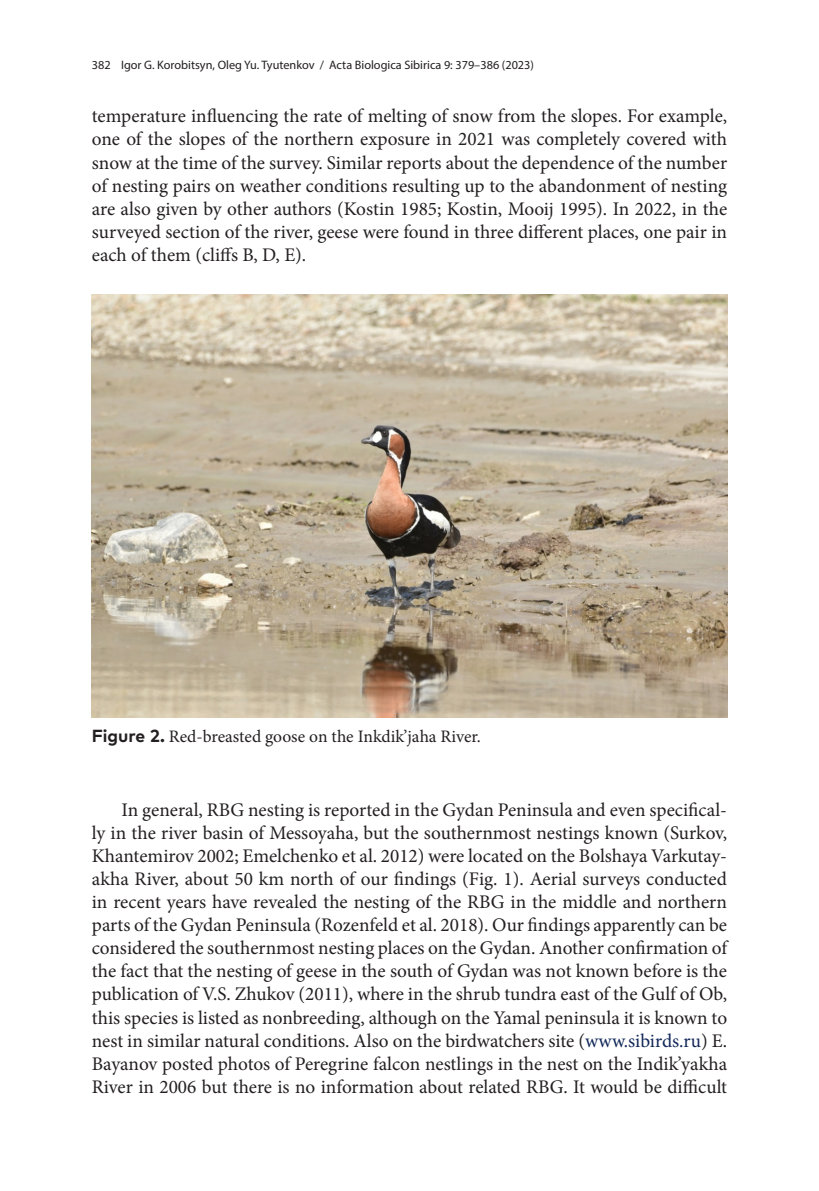
<style>
.page{position:relative;width:819px;height:1191px;background:#fff}
.page>*{position:absolute;margin:0;border:0;box-sizing:border-box;transform-origin:0 0}
.Body_text{font:19.25px/23.1px "Minion Pro";color:#231f20;text-align:justify}
.FIG_-_Caption{font:17.5px "Minion Pro";color:#231f20}
.t1{font:12.25px "Myriad Pro";color:#231f20}
.s1{font-family:"Mark";font-weight:700}
.s2{color:#122859}
</style>
<div class="page">
<img style="left:92px;top:294px;width:635px;height:423px">
<p class="t1" style="left:92px;top:57px;width:443px">382 Igor G. Korobitsyn, Oleg Yu. Tyutenkov / Acta Biologica Sibirica 9: 379–386 (2023)</p>
<p class="Body_text" style="left:92px;top:105px;width:637px">temperature influencing the rate of melting of snow from the slopes. For example, one of the slopes of the northern exposure in 2021 was completely covered with snow at the time of the survey. Similar reports about the dependence of the number of nesting pairs on weather conditions resulting up to the abandonment of nesting are also given by other authors (Kostin 1985; Kostin, Mooij 1995). In 2022, in the surveyed section of the river, geese were found in three different places, one pair in each of them (cliffs B, D, E).</p>
<p class="FIG_-_Caption" style="left:92px;top:725px;width:390px"><span class="s1">Figure 2.</span> Red-breasted goose on the Inkdik’jaha River.</p>
<p class="Body_text" style="left:92px;top:798px;width:636px;text-indent:30px">In general, RBG nesting is reported in the Gydan Peninsula and even specifical&shy;ly in the river basin of Messoyaha, but the southernmost nestings known (Surkov, Khantemirov 2002; Emelchenko et al. 2012) were located on the Bolshaya Varkutay&shy;akha River, about 50 km north of our findings (Fig. 1). Aerial surveys conducted in recent years have revealed the nesting of the RBG in the middle and northern parts of the Gydan Peninsula (Rozenfeld et al. 2018). Our findings apparently can be considered the southernmost nesting places on the Gydan. Another confirmation of the fact that the nesting of geese in the south of Gydan was not known before is the publication of V.S. Zhukov (2011), where in the shrub tundra east of the Gulf of Ob, this species is listed as nonbreeding, although on the Yamal peninsula it is known to nest in similar natural conditions. Also on the birdwatchers site (<span class="s2">www.sibirds.ru</span>) E.<br>Bayanov posted photos of Peregrine falcon nestlings in the nest on the Indik’yakha River in 2006 but there is no information about related RBG. It would be difficult</p>
</div>
